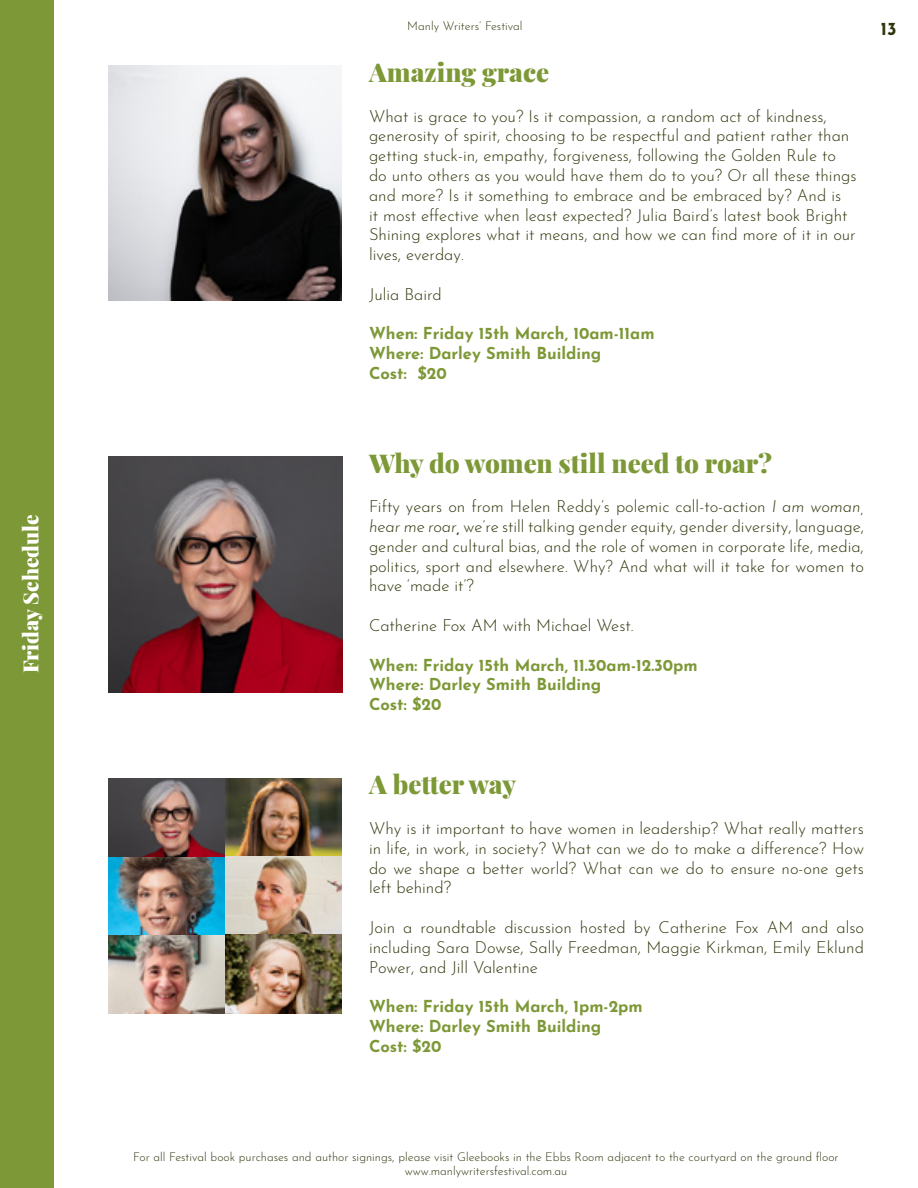
<style>
.page{position:relative;width:918px;height:1188px;background:#fff}
.page>*{position:absolute;margin:0;border:0;box-sizing:border-box;transform-origin:0 0}
.t1{font:900 25.95px "Playfair Display";color:#7d9836}
.t2{font:900 21px "Playfair Display";color:#fff}
.t3{font:700 18px "Josefin Sans";color:#2f350b}
.t4{font:300 16.5px/19.8px "Josefin Sans";color:#2f350b;text-align:justify}
.t5{font:700 16.5px/19.8px "Josefin Sans";color:#7d9836}
.t6{font:300 12px/14.4px "Josefin Sans";color:#2f350b;text-align:center}
.s1{font-style:italic}
.s2{font-weight:400;font-style:italic}
</style>
<div class="page">
<img style="left:108px;top:66px;width:234px;height:234px">
<img style="left:108px;top:457px;width:235px;height:235px">
<img style="left:225px;top:779px;width:117px;height:78px">
<img style="left:108px;top:857px;width:234px;height:156px">
<img style="left:108px;top:779px;width:117px;height:78px">
<div style="left:0;top:0;width:54px;height:1188px;background:#7d9836"></div>
<p class="t2" style="left:14px;top:673px;width:160px;rotate:-90deg">Friday Schedule</p>
<p class="t6" style="left:407px;top:17px;width:117px">Manly Writers’ Festival</p>
<p class="t3" style="left:881px;top:12px;width:17px">13</p>
<h1 class="t1" style="left:369px;top:52px;width:182px">Amazing grace</h1>
<p class="t4" style="left:369px;top:104px;width:489px;text-align:left">What is grace to you? Is it compassion, a random act of kindness, generosity of spirit, choosing to be respectful and patient rather than getting stuck-in, empathy, forgiveness, following the Golden Rule to do unto others as you would have them do to you? Or all these things and more? Is it something to embrace and be embraced by? And is<br>it most effective when least expected? Julia Baird’s latest book Bright Shining explores what it means, and how we can find more of it in our lives, everday.</p>
<p class="t4" style="left:369px;top:283px;width:74px">Julia Baird</p>
<p class="t5" style="left:369px;top:321px;width:287px">When: Friday 15th March, 10am-11am<br>Where: Darley Smith Building<br>Cost: $20</p>
<h1 class="t1" style="left:369px;top:442px;width:405px">Why do women still need to roar?</h1>
<p class="t4" style="left:369px;top:495px;width:497px">Fifty years on from Helen Reddy’s polemic call-to-action <span class="s1">I am woman, hear me roar</span><span class="s2">,</span> we’re still talking gender equity, gender diversity, language, gender and cultural bias, and the role of women in corporate life, media, politics, sport and elsewhere. Why? And what will it take for women to have ‘made it’?</p>
<p class="t4" style="left:369px;top:614px;width:266px">Catherine Fox AM with Michael West.</p>
<p class="t5" style="left:369px;top:652px;width:330px">When: Friday 15th March, 11.30am-12.30pm<br>Where: Darley Smith Building<br>Cost: $20</p>
<h1 class="t1" style="left:369px;top:764px;width:149px">A better way</h1>
<p class="t4" style="left:369px;top:817px;width:497px">Why is it important to have women in leadership? What really matters in life, in work, in society? What can we do to make a difference? How do we shape a better world? What can we do to ensure no-one gets left behind?</p>
<p class="t4" style="left:369px;top:916px;width:497px">Join a roundtable discussion hosted by Catherine Fox AM and also including Sara Dowse, Sally Freedman, Maggie Kirkman, Emily Eklund Power, and Jill Valentine</p>
<p class="t5" style="left:369px;top:994px;width:275px">When: Friday 15th March, 1pm-2pm<br>Where: Darley Smith Building<br>Cost: $20</p>
<p class="t6" style="left:133px;top:1148px;width:707px">For all Festival book purchases and author signings, please visit Gleebooks in the Ebbs Room adjacent to the courtyard on the ground floor www.manlywritersfestival.com.au</p>
</div>
